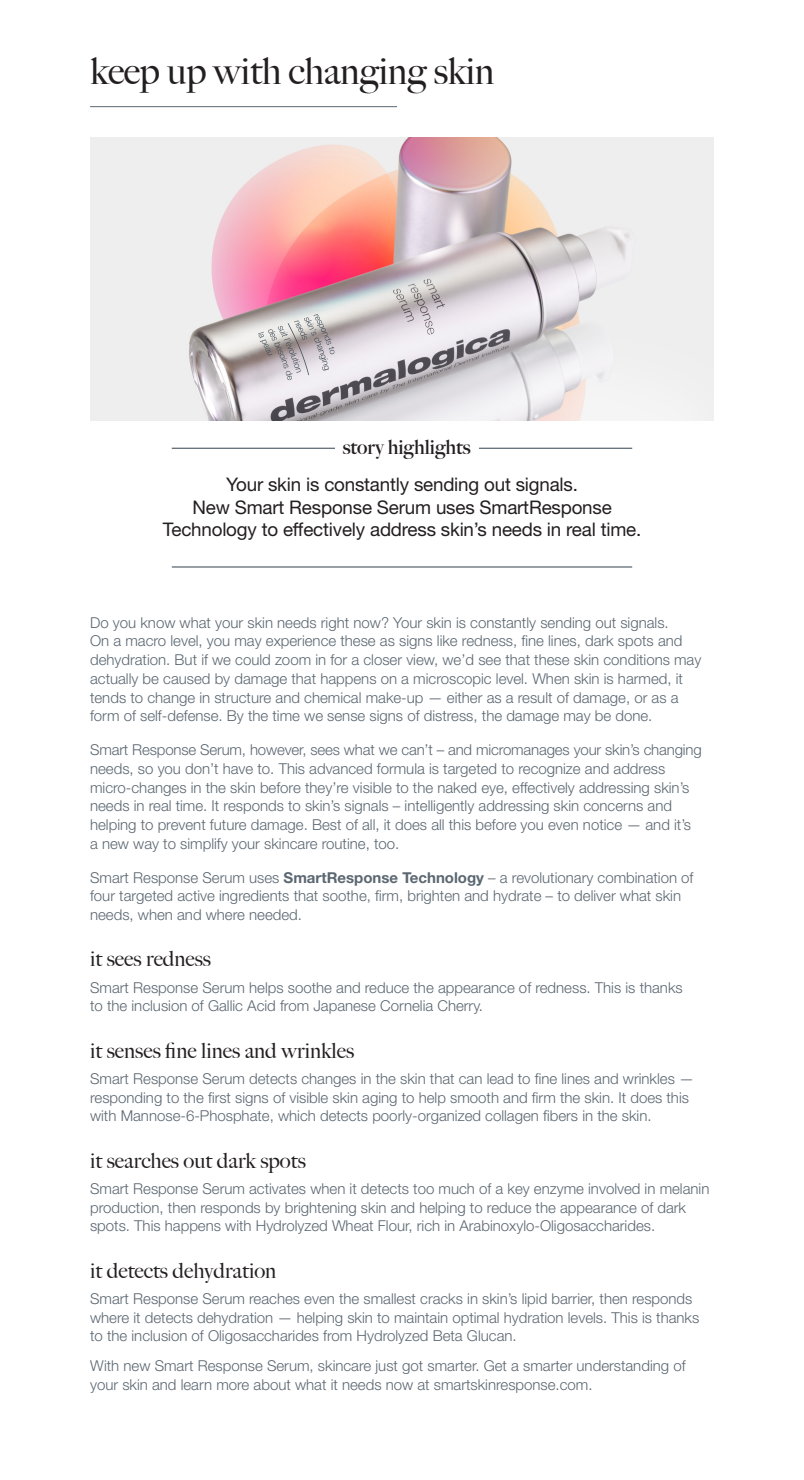
<style>
.page{position:relative;width:804px;height:1480px;background:#fff}
.page>*{position:absolute;margin:0;border:0;box-sizing:border-box;transform-origin:0 0}
.t1{font:500 37.5px "Big Caslon";letter-spacing:-.01em;color:#231f20}
.t2{font:500 21.25px "Big Caslon";color:#231f20}
.t3{font:700 20px "Big Caslon FB";color:#231f20}
.t4{font:18.75px/22.5px "Helvetica Neue LT Std";letter-spacing:-.01em;color:#231f20;text-align:center}
.t5{font:300 15px/18.8px "Helvetica Neue LT Std";color:#5b6771}
.s1{font-weight:700}
</style>
<div class="page">
<hr style="left:172px;top:448px;width:460px;height:1px;background:#5b6771">
<img style="left:90px;top:137px;width:622px;height:284px">
<hr style="left:90px;top:106px;width:307px;height:1px;background:#5b6771">
<div style="left:334px;top:435px;width:144px;height:23px;background:#fff"></div>
<hr style="left:172px;top:566px;width:460px;height:2px;background:#5b6771">
<p class="t1" style="left:90px;top:40px;width:406px">keep up with changing skin</p>
<p class="t3" style="left:342px;top:435px;width:129px">story highlights</p>
<p class="t4" style="left:163px;top:473px;width:479px">Your skin is constantly sending out signals.<br>New Smart Response Serum uses SmartResponse<br>Technology to effectively address skin’s needs in real time.</p>
<p class="t5" style="left:90px;top:613px;width:612px">Do you know what your skin needs right now? Your skin is constantly sending out signals.<br>On a macro level, you may experience these as signs like redness, fine lines, dark spots and dehydration. But if we could zoom in for a closer view, we’d see that these skin conditions may actually be caused by damage that happens on a microscopic level. When skin is harmed, it tends to change in structure and chemical make-up — either as a result of damage, or as a form of self-defense. By the time we sense signs of distress, the damage may be done.</p>
<p class="t5" style="left:90px;top:740px;width:613px">Smart Response Serum, however, sees what we can’t – and micromanages your skin’s changing needs, so you don’t have to. This advanced formula is targeted to recognize and address micro-changes in the skin before they’re visible to the naked eye, effectively addressing skin’s needs in real time. It responds to skin’s signals – intelligently addressing skin concerns and helping to prevent future damage. Best of all, it does all this before you even notice — and it’s a new way to simplify your skincare routine, too.</p>
<p class="t5" style="left:90px;top:868px;width:604px">Smart Response Serum uses <span class="s1">SmartResponse Technology</span> – a revolutionary combination of four targeted active ingredients that soothe, firm, brighten and hydrate – to deliver what skin needs, when and where needed.</p>
<p class="t2" style="left:90px;top:941px;width:122px">it sees redness</p>
<p class="t5" style="left:90px;top:978px;width:594px">Smart Response Serum helps soothe and reduce the appearance of redness. This is thanks to the inclusion of Gallic Acid from Japanese Cornelia Cherry.</p>
<p class="t2" style="left:90px;top:1033px;width:265px">it senses fine lines and wrinkles</p>
<p class="t5" style="left:90px;top:1069px;width:605px">Smart Response Serum detects changes in the skin that can lead to fine lines and wrinkles — responding to the first signs of visible skin aging to help smooth and firm the skin. It does this with Mannose-6-Phosphate, which detects poorly-organized collagen fibers in the skin.</p>
<p class="t2" style="left:90px;top:1143px;width:217px">it searches out dark spots</p>
<p class="t5" style="left:90px;top:1179px;width:620px">Smart Response Serum activates when it detects too much of a key enzyme involved in melanin production, then responds by brightening skin and helping to reduce the appearance of dark spots. This happens with Hydrolyzed Wheat Flour, rich in Arabinoxylo-Oligosaccharides.</p>
<p class="t2" style="left:90px;top:1253px;width:188px">it detects dehydration</p>
<p class="t5" style="left:90px;top:1289px;width:610px">Smart Response Serum reaches even the smallest cracks in skin’s lipid barrier, then responds where it detects dehydration — helping skin to maintain optimal hydration levels. This is thanks to the inclusion of Oligosaccharides from Hydrolyzed Beta Glucan.</p>
<p class="t5" style="left:90px;top:1356px;width:596px">With new Smart Response Serum, skincare just got smarter. Get a smarter understanding of your skin and learn more about what it needs now at smartskinresponse.com.</p>
</div>
